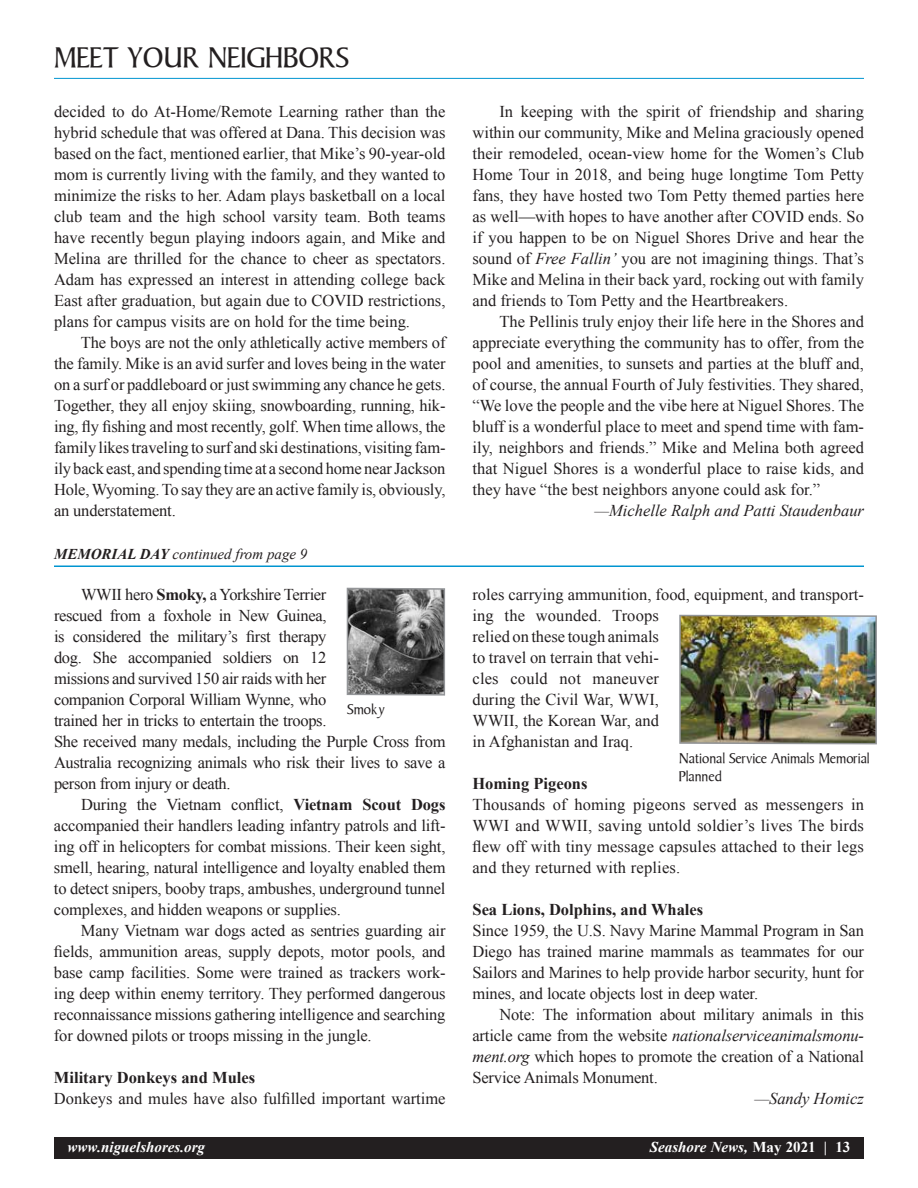
<style>
.page{position:relative;width:918px;height:1188px;background:#fff}
.page>*{position:absolute;margin:0;border:0;box-sizing:border-box;transform-origin:0 0}
.t1{font:30px "Persuasion S Si";color:#231f20}
.t2{font:16.5px/21px "Times New Roman";letter-spacing:-.01em;color:#231f20;text-align:justify}
.t3{font:700 16.5px "Times New Roman";color:#231f20}
.t4{font:italic 16.5px "Times New Roman";color:#231f20}
.t5{font:italic 700 15px "Times New Roman";color:#fff}
.t6{font:15px/18px "Persuasion S Si";color:#231f20}
.t7{font:italic 15px "Times New Roman";color:#231f20}
.s1{font-weight:700}
.s2{font-style:italic}
.s3{font-style:normal}
</style>
<div class="page">
<div style="left:54px;top:1137px;width:810px;height:21px;background:#231f20"></div>
<hr style="left:54px;top:78px;width:810px;height:1px;background:#0095d0">
<svg style="left:346px;top:587px;width:100px;height:109px;background:#686869"></svg>
<img style="left:679px;top:614px;width:198px;height:131px">
<hr style="left:54px;top:566px;width:810px;height:1px;background:#0095d0">
<h1 class="t1" style="left:54px;top:40px;width:296px">MEET YOUR NEIGHBORS</h1>
<p class="t2" style="left:54px;top:101px;width:393px">decided to do At-Home/Remote Learning rather than the hybrid schedule that was offered at Dana. This decision was based on the fact, mentioned earlier, that Mike’s 90-year-old mom is currently living with the family, and they wanted to minimize the risks to her. Adam plays basketball on a local club team and the high school varsity team. Both teams have recently begun playing indoors again, and Mike and Melina are thrilled for the chance to cheer as spectators.<br>Adam has expressed an interest in attending college back East after graduation, but again due to COVID restrictions, plans for campus visits are on hold for the time being.</p>
<p class="t2" style="left:54px;top:332px;width:393px;text-indent:27px">The boys are not the only athletically active members of the family. Mike is an avid surfer and loves being in the water on a surf or paddleboard or just swimming any chance he gets.<br>Together, they all enjoy skiing, snowboarding, running, hik&shy;ing, fly fishing and most recently, golf. When time allows, the family likes traveling to surf and ski destinations, visiting fam&shy;ily back east, and spending time at a second home near Jackson Hole, Wyoming. To say they are an active family is, obviously, an understatement.</p>
<p class="t7" style="left:54px;top:543px;width:255px"><span class="s1">MEMORIAL DAY</span> continued from page 9</p>
<p class="t2" style="left:54px;top:584px;width:393px;text-align:left;text-indent:27px">WWII hero <span class="s1">Smoky,</span> a Yorkshire Terrier<br>rescued from a foxhole in New Guinea,<br>is considered the military’s first therapy<br>dog. She accompanied soldiers on 12<br>missions and survived 150 air raids with her<br>companion Corporal William Wynne, who<br>trained her in tricks to entertain the troops.<br>She received many medals, including the Purple Cross from Australia recognizing animals who risk their lives to save a person from injury or death.</p>
<p class="t2" style="left:54px;top:794px;width:393px;text-indent:27px">During the Vietnam conflict, <span class="s1">Vietnam Scout Dogs </span>accompanied their handlers leading infantry patrols and lift&shy;ing off in helicopters for combat missions. Their keen sight, smell, hearing, natural intelligence and loyalty enabled them to detect snipers, booby traps, ambushes, underground tunnel complexes, and hidden weapons or supplies.</p>
<p class="t2" style="left:54px;top:920px;width:393px;text-indent:27px">Many Vietnam war dogs acted as sentries guarding air fields, ammunition areas, supply depots, motor pools, and base camp facilities. Some were trained as trackers work&shy;ing deep within enemy territory. They performed dangerous reconnaissance missions gathering intelligence and searching for downed pilots or troops missing in the jungle.</p>
<p class="t3" style="left:54px;top:1066px;width:203px">Military Donkeys and Mules</p>
<p class="t2" style="left:54px;top:1088px;width:393px">Donkeys and mules have also fulfilled important wartime</p>
<p class="t6" style="left:347px;top:701px;width:38px">Smoky</p>
<p class="t2" style="left:473px;top:101px;width:393px;text-indent:27px">In keeping with the spirit of friendship and sharing within our community, Mike and Melina graciously opened their remodeled, ocean-view home for the Women’s Club Home Tour in 2018, and being huge longtime Tom Petty fans, they have hosted two Tom Petty themed parties here as well—with hopes to have another after COVID ends. So if you happen to be on Niguel Shores Drive and hear the sound of <span class="s2">Free Fallin’</span> you are not imagining things. That’s Mike and Melina in their back yard, rocking out with family and friends to Tom Petty and the Heartbreakers.</p>
<p class="t2" style="left:473px;top:311px;width:393px;text-indent:27px">The Pellinis truly enjoy their life here in the Shores and appreciate everything the community has to offer, from the pool and amenities, to sunsets and parties at the bluff and, of course, the annual Fourth of July festivities. They shared, “We love the people and the vibe here at Niguel Shores. The bluff is a wonderful place to meet and spend time with fam&shy;ily, neighbors and friends.” Mike and Melina both agreed that Niguel Shores is a wonderful place to raise kids, and they have “the best neighbors anyone could ask for.”</p>
<p class="t4" style="left:595px;top:499px;width:271px">—Michelle Ralph and Patti Staudenbaur</p>
<p class="t2" style="left:472px;top:584px;width:393px;text-align:left">roles carrying ammunition, food, equipment, and transport&shy;ing the wounded. Troops<br>relied on these tough animals<br>to travel on terrain that vehi-<br>cles could not maneuver<br>during the Civil War, WWI,<br>WWII, the Korean War, and<br>in Afghanistan and Iraq.</p>
<p class="t3" style="left:472px;top:772px;width:117px">Homing Pigeons</p>
<p class="t2" style="left:472px;top:794px;width:393px">Thousands of homing pigeons served as messengers in WWI and WWII, saving untold soldier’s lives The birds flew off with tiny message capsules attached to their legs and they returned with replies.</p>
<p class="t3" style="left:472px;top:898px;width:232px">Sea Lions, Dolphins, and Whales</p>
<p class="t2" style="left:472px;top:920px;width:393px">Since 1959, the U.S. Navy Marine Mammal Program in San Diego has trained marine mammals as teammates for our Sailors and Marines to help provide harbor security, hunt for mines, and locate objects lost in deep water.</p>
<p class="t2" style="left:472px;top:1004px;width:393px;text-indent:27px">Note: The information about military animals in this article came from the website <span class="s2">nationalserviceanimalsmonu&shy;ment.org</span> which hopes to promote the creation of a National Service Animals Monument.</p>
<p class="t4" style="left:754px;top:1087px;width:111px">—Sandy Homicz</p>
<p class="t6" style="left:679px;top:750px;width:192px">National Service Animals Memorial<br>Planned</p>
<p class="t5" style="left:68px;top:1137px;width:139px">www.niguelshores.org</p>
<p class="t5" style="left:650px;top:1137px;width:202px">Seashore News, <span class="s3">May 2021 | 13</span></p>
</div>
